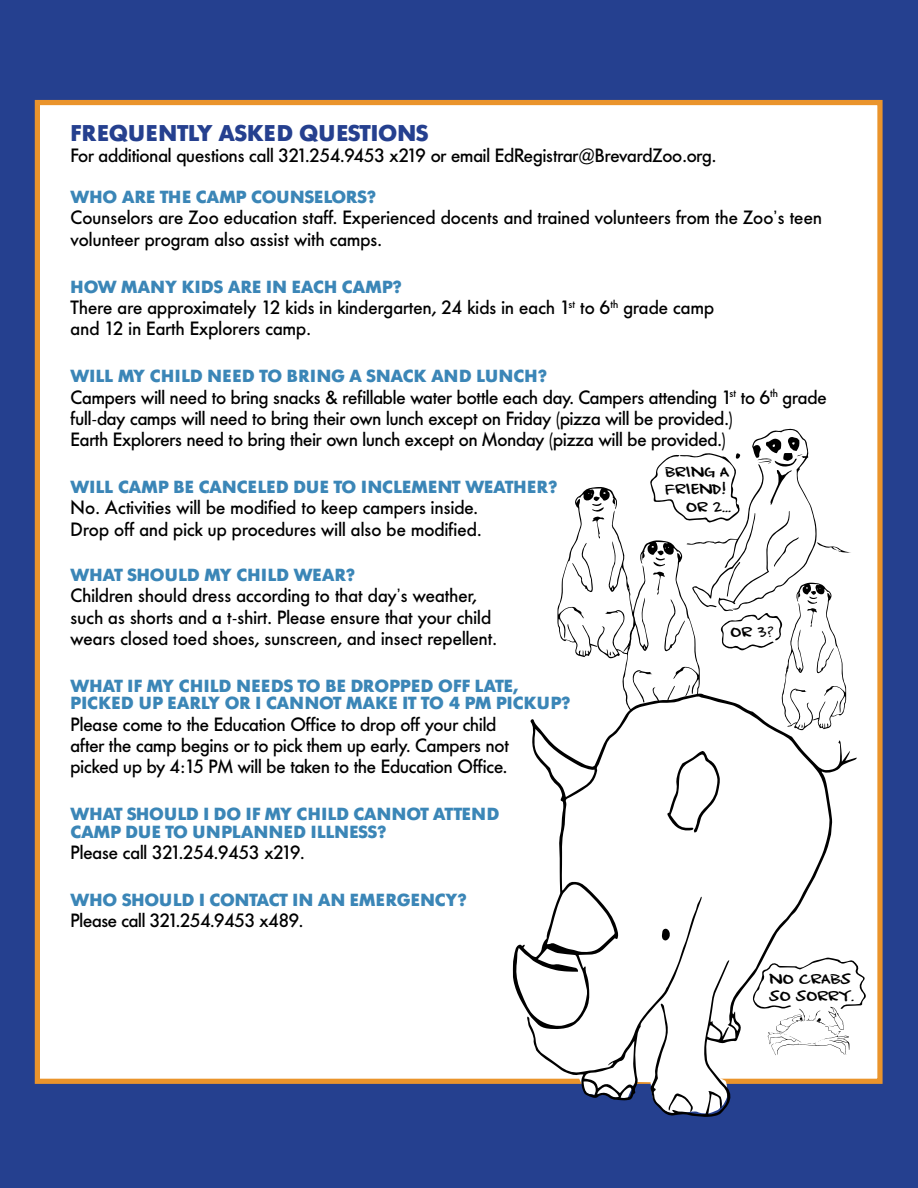
<style>
.page{position:relative;width:918px;height:1188px;background:#25408f}
.page>*{position:absolute;margin:0;border:0;box-sizing:border-box;transform-origin:0 0}
.t1{font:700 22.5px "Futura BQ";color:#25408f}
.t2{font:500 19.05px/21.3px "Futura BQ";letter-spacing:-.02em;color:#000}
.t3{font:700 17.4px/17.4px "Futura BQ";letter-spacing:.02em;color:#3b86b7}
.t4{font:700 17.4px "Futura BQ";color:#3b86b7}
.t5{font:15.6px/17.4px "Ampersand";letter-spacing:-.04em;color:#000;scale:1.31 1}
</style>
<div class="page">
<div style="left:35px;top:100px;width:848px;height:984px;background:#fff;border:5px solid #ea942c"></div>
<svg style="left:513px;top:719px;width:344px;height:398px"></svg>
<svg style="left:557px;top:429px;width:295px;height:404px"></svg>
<svg style="left:527px;top:897px;width:200px;height:217px"></svg>
<svg style="left:752px;top:958px;width:114px;height:97px"></svg>
<p class="t1" style="left:71px;top:119px;width:359px">FREQUENTLY ASKED QUESTIONS</p>
<p class="t2" style="left:71px;top:145px;width:647px">For additional questions call 321.254.9453 x219 or email EdRegistrar@BrevardZoo.org.</p>
<p class="t4" style="left:71px;top:186px;width:307px">WHO ARE THE CAMP COUNSELORS?</p>
<p class="t2" style="left:71px;top:207px;width:753px">Counselors are Zoo education staff. Experienced docents and trained volunteers from the Zoo’s teen volunteer program also assist with camps.</p>
<p class="t3" style="left:71px;top:278px;width:333px">HOW MANY KIDS ARE IN EACH CAMP?</p>
<p class="t2" style="left:71px;top:297px;width:645px">There are approximately 12 kids in kindergarten, 24 kids in each 1<sup>st</sup> to 6<sup>th</sup> grade camp and 12 in Earth Explorers camp.</p>
<p class="t3" style="left:71px;top:367px;width:478px">WILL MY CHILD NEED TO BRING A SNACK AND LUNCH?</p>
<p class="t2" style="left:71px;top:387px;width:758px">Campers will need to bring snacks &amp; refillable water bottle each day. Campers attending 1<sup>st</sup> to 6<sup>th</sup> grade full-day camps will need to bring their own lunch except on Friday (pizza will be provided.)<br>Earth Explorers need to bring their own lunch except on Monday (pizza will be provided.)</p>
<p class="t3" style="left:71px;top:478px;width:488px">WILL CAMP BE CANCELED DUE TO INCLEMENT WEATHER?</p>
<p class="t2" style="left:71px;top:497px;width:413px">No. Activities will be modified to keep campers inside.<br>Drop off and pick up procedures will also be modified.</p>
<p class="t4" style="left:71px;top:564px;width:286px">WHAT SHOULD MY CHILD WEAR?</p>
<p class="t2" style="left:71px;top:585px;width:428px">Children should dress according to that day’s weather, such as shorts and a t-shirt. Please ensure that your child wears closed toed shoes, sunscreen, and insect repellent.</p>
<p class="t3" style="left:71px;top:677px;width:501px">WHAT IF MY CHILD NEEDS TO BE DROPPED OFF LATE,<br>PICKED UP EARLY OR I CANNOT MAKE IT TO 4 PM PICKUP?</p>
<p class="t2" style="left:71px;top:714px;width:440px">Please come to the Education Office to drop off your child after the camp begins or to pick them up early. Campers not picked up by 4:15 PM will be taken to the Education Office.</p>
<p class="t3" style="left:71px;top:805px;width:430px">WHAT SHOULD I DO IF MY CHILD CANNOT ATTEND<br>CAMP DUE TO UNPLANNED ILLNESS?</p>
<p class="t2" style="left:71px;top:842px;width:236px">Please call 321.254.9453 x219.</p>
<p class="t4" style="left:71px;top:889px;width:397px">WHO SHOULD I CONTACT IN AN EMERGENCY?</p>
<p class="t2" style="left:71px;top:910px;width:234px">Please call 321.254.9453 x489.</p>
<p class="t5" style="left:665px;top:464px;width:51px">BRING A</p>
<p class="t5" style="left:665px;top:481px;width:48px">FRIEND!</p>
<p class="t5" style="left:685px;top:499px;width:37px">OR 2...</p>
<p class="t5" style="left:730px;top:624px;width:38px">OR 3?</p>
<p class="t5" style="left:769px;top:971px;width:67px">NO CRABS<br>SO SORRY.</p>
</div>
